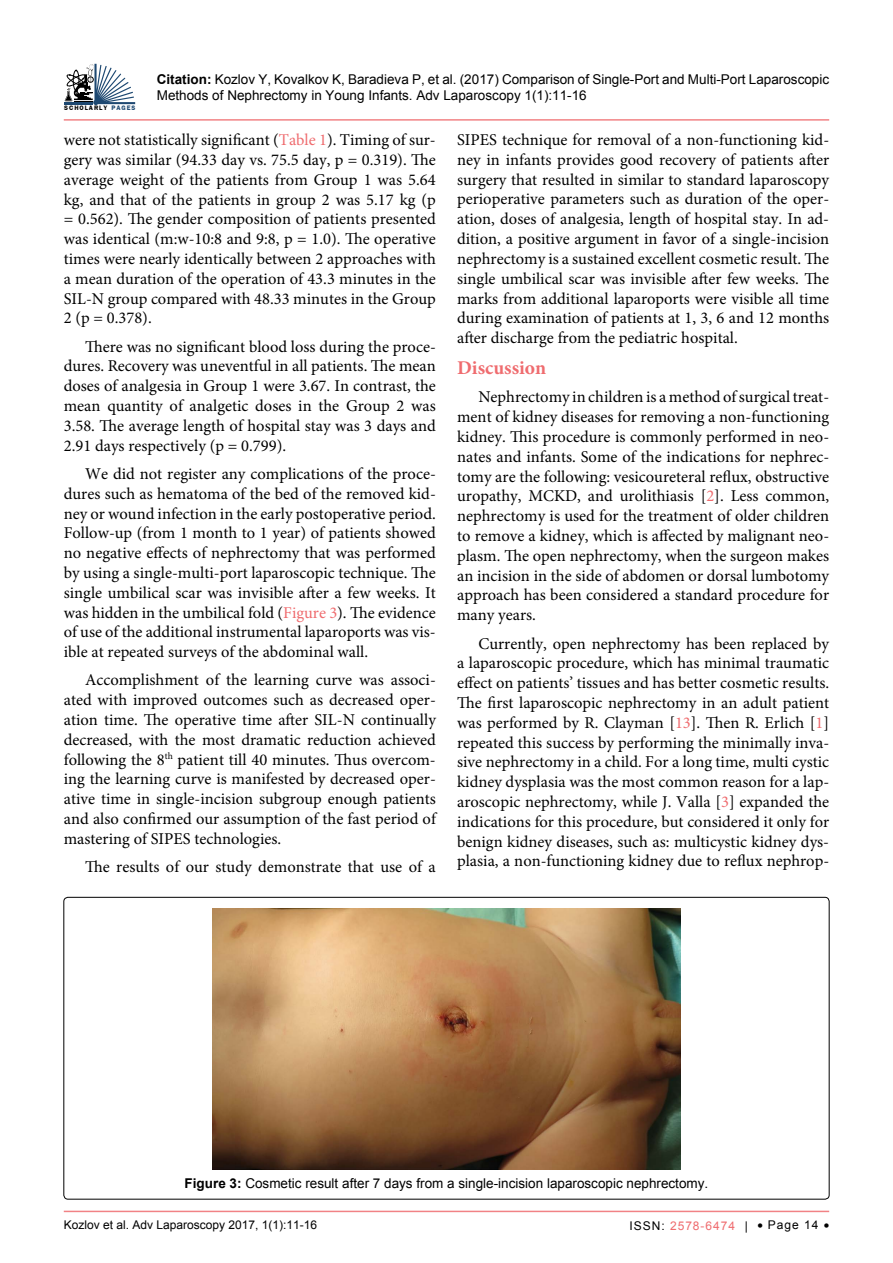
<style>
.page{position:relative;width:893px;height:1263px;background:#fff}
.page>*{position:absolute;margin:0;border:0;box-sizing:border-box;transform-origin:0 0}
.t1{font:700 19.5px "Minion Pro";color:#ef6c6f}
.t2{font:16.5px/19.8px "Minion Pro";color:#000;text-align:justify}
.t3{font:13.5px/16.2px "Arial";color:#000}
.t4{font:12px "Arial";color:#000}
.t5{font:12px "Arial";letter-spacing:.08em;color:#ef6c6f}
.t6{font:10.2px "Freesia UPC Bold";letter-spacing:.09em;color:#000}
.s1{color:#1d4871}
.s2{font-weight:700}
.s3{color:#ef6c6f}
.s4{color:#000}
</style>
<div class="page">
<hr style="left:64px;top:1211px;width:765px;height:1px;background:#ef6c6f">
<hr style="left:64px;top:119px;width:765px;height:2px;background:#ef6c6f">
<hr style="left:64px;top:102px;width:29px;height:2px;background:#1d4871">
<svg style="left:65px;top:64px;width:70px;height:41px"></svg>
<img style="left:212px;top:908px;width:469px;height:262px">
<p class="t6" style="left:64px;top:100px;width:73px">SCHOLARLY <span class="s1">PAGES</span></p>
<p class="t3" style="left:157px;top:71px;width:674px"><span class="s2">Citation:</span> Kozlov Y, Kovalkov K, Baradieva P, et al. (2017) Comparison of Single-Port and Multi-Port Laparoscopic<br>Methods of Nephrectomy in Young Infants. Adv Laparoscopy 1(1):11-16</p>
<p class="t2" style="left:64px;top:130px;width:374px">were not statistically significant (<span class="s3">Table 1</span>). Timing of sur&shy;gery was similar (94.33 day vs. 75.5 day, p = 0.319). The average weight of the patients from Group 1 was 5.64 kg, and that of the patients in group 2 was 5.17 kg (р = 0.562). The gender composition of patients presented was identical (m:w-10:8 and 9:8, p = 1.0). The operative times were nearly identically between 2 approaches with a mean duration of the operation of 43.3 minutes in the SIL-N group compared with 48.33 minutes in the Group 2 (p = 0.378).</p>
<p class="t2" style="left:64px;top:336px;width:374px;text-indent:21px">There was no significant blood loss during the proce&shy;dures. Recovery was uneventful in all patients. The mean doses of analgesia in Group 1 were 3.67. In contrast, the mean quantity of analgetic doses in the Group 2 was 3.58. The average length of hospital stay was 3 days and 2.91 days respectively (p = 0.799).</p>
<p class="t2" style="left:64px;top:464px;width:374px;text-indent:21px">We did not register any complications of the proce&shy;dures such as hematoma of the bed of the removed kid&shy;ney or wound infection in the early postoperative period.<br>Follow-up (from 1 month to 1 year) of patients showed no negative effects of nephrectomy that was performed by using a single-multi-port laparoscopic technique. The single umbilical scar was invisible after a few weeks. It was hidden in the umbilical fold (<span class="s3">Figure 3</span>). The evidence of use of the additional instrumental laparoports was vis&shy;ible at repeated surveys of the abdominal wall.</p>
<p class="t2" style="left:64px;top:670px;width:374px;text-indent:21px">Accomplishment of the learning curve was associ&shy;ated with improved outcomes such as decreased oper&shy;ation time. The operative time after SIL-N continually decreased, with the most dramatic reduction achieved following the 8<sup>th</sup> patient till 40 minutes. Thus overcom&shy;ing the learning curve is manifested by decreased oper&shy;ative time in single-incision subgroup enough patients and also confirmed our assumption of the fast period of mastering of SIPES technologies.</p>
<p class="t2" style="left:85px;top:857px;width:352px">The results of our study demonstrate that use of a</p>
<p class="t2" style="left:457px;top:130px;width:374px">SIPES technique for removal of a non-functioning kid&shy;ney in infants provides good recovery of patients after surgery that resulted in similar to standard laparoscopy perioperative parameters such as duration of the oper&shy;ation, doses of analgesia, length of hospital stay. In ad&shy;dition, a positive argument in favor of a single-incision nephrectomy is a sustained excellent cosmetic result. The single umbilical scar was invisible after few weeks. The marks from additional laparoports were visible all time during examination of patients at 1, 3, 6 and 12 months after discharge from the pediatric hospital.</p>
<p class="t1" style="left:457px;top:354px;width:91px">Discussion</p>
<p class="t2" style="left:457px;top:387px;width:374px;text-indent:21px">Nephrectomy in children is a method of surgical treat&shy;ment of kidney diseases for removing a non-functioning kidney. This procedure is commonly performed in neo&shy;nates and infants. Some of the indications for nephrec&shy;tomy are the following: vesicoureteral reflux, obstructive uropathy, MCKD, and urolithiasis [<span class="s3">2</span>]. Less common, nephrectomy is used for the treatment of older children to remove a kidney, which is affected by malignant neo&shy;plasm. The open nephrectomy, when the surgeon makes an incision in the side of abdomen or dorsal lumbotomy approach has been considered a standard procedure for many years.</p>
<p class="t2" style="left:457px;top:633px;width:374px;text-indent:21px">Currently, open nephrectomy has been replaced by a laparoscopic procedure, which has minimal traumatic effect on patients’ tissues and has better cosmetic results.<br>The first laparoscopic nephrectomy in an adult patient was performed by R. Clayman [<span class="s3">13</span>]. Then R. Erlich [<span class="s3">1</span>] repeated this success by performing the minimally inva&shy;sive nephrectomy in a child. For a long time, multi cystic kidney dysplasia was the most common reason for a lap&shy;aroscopic nephrectomy, while J. Valla [<span class="s3">3</span>] expanded the indications for this procedure, but considered it only for benign kidney diseases, such as: multicystic kidney dys&shy;plasia, a non-functioning kidney due to reflux nephrop-</p>
<p class="t3" style="left:185px;top:1175px;width:525px"><span class="s2">Figure 3:</span> Cosmetic result after 7 days from a single-incision laparoscopic nephrectomy.</p>
<p class="t4" style="left:64px;top:1217px;width:255px">Kozlov et al. Adv Laparoscopy 2017, 1(1):11-16</p>
<p class="t5" style="left:630px;top:1217px;width:120px"><span class="s4">ISSN:</span> 2578-6474 <span class="s4">|</span></p>
<p class="t4" style="left:757px;top:1217px;width:73px">• Page 14 •</p>
</div>
